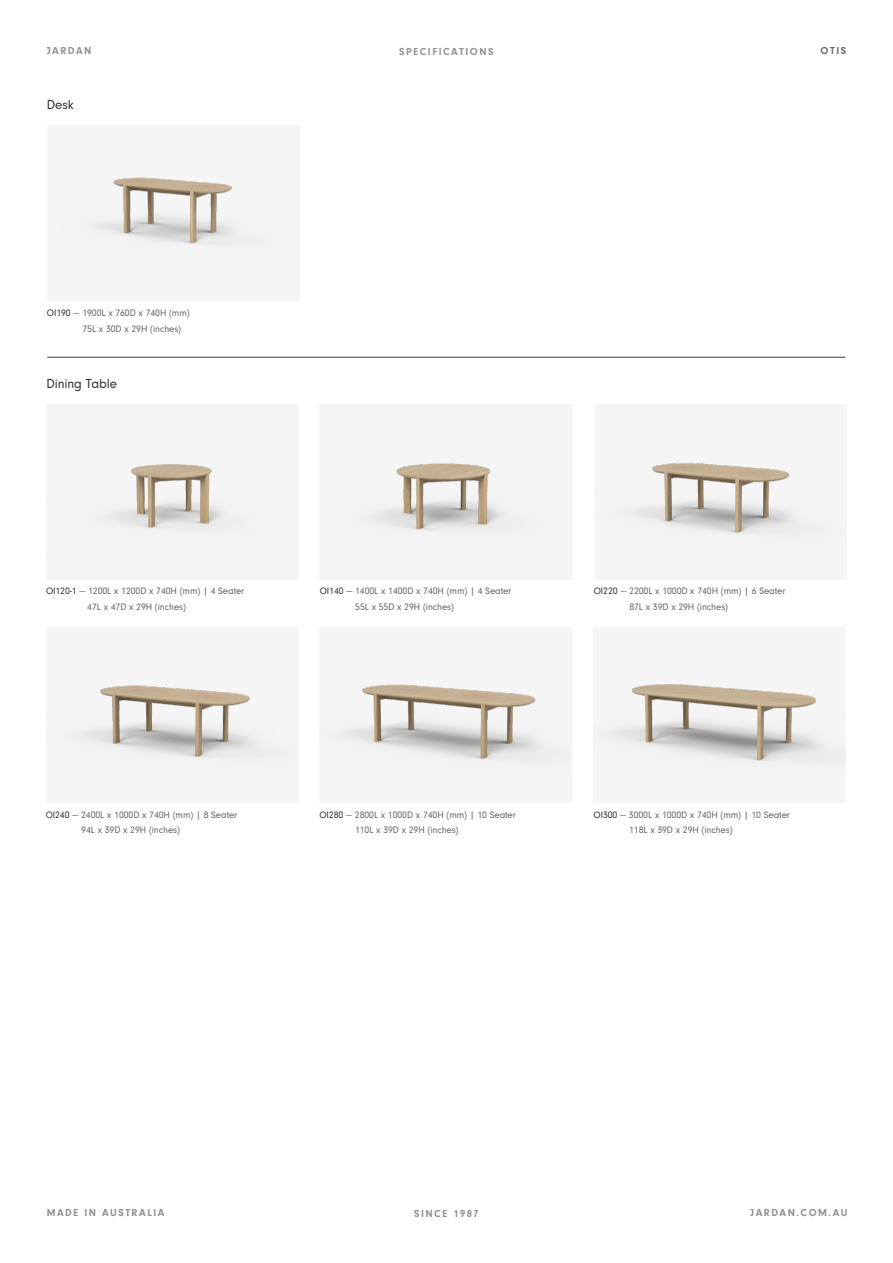
<style>
.page{position:relative;width:893px;height:1263px;background:#fff}
.page>*{position:absolute;margin:0;border:0;box-sizing:border-box;transform-origin:0 0}
.H2_-_32pt_Regular{font:13.5px "Neuzeit Gro";letter-spacing:-.01em;color:#333}
.t1{font:700 10.5px "Neuzeit Gro";letter-spacing:.14em;color:#8f9194}
.t2{font:700 10.5px "Neuzeit Gro";color:#6b6b6e}
.H2_-_32pt_Regular-2{font:9.75px "Neuzeit Gro";letter-spacing:-.01em;color:#666}
.s1{color:#333}
</style>
<div class="page">
<div style="left:47px;top:126px;width:252px;height:175px;background:#f5f5f5"></div>
<hr style="left:47px;top:357px;width:798px;height:1px;background:#333">
<div style="left:46px;top:404px;width:253px;height:176px;background:#f5f5f5"></div>
<div style="left:319px;top:404px;width:254px;height:175px;background:#f5f5f5"></div>
<div style="left:594px;top:404px;width:252px;height:175px;background:#f5f5f5"></div>
<div style="left:46px;top:627px;width:253px;height:176px;background:#f5f5f5"></div>
<div style="left:319px;top:627px;width:254px;height:175px;background:#f5f5f5"></div>
<div style="left:593px;top:627px;width:253px;height:175px;background:#f5f5f5"></div>
<img style="left:110px;top:464px;width:114px;height:64px">
<img style="left:374px;top:463px;width:130px;height:67px">
<img style="left:633px;top:463px;width:163px;height:70px">
<img style="left:82px;top:685px;width:174px;height:72px">
<img style="left:345px;top:684px;width:197px;height:75px">
<img style="left:614px;top:684px;width:209px;height:77px">
<img style="left:96px;top:177px;width:139px;height:67px">
<p class="t1" style="left:47px;top:44px;width:46px">JARDAN</p>
<p class="t1" style="left:399px;top:45px;width:96px">SPECIFICATIONS</p>
<p class="H2_-_32pt_Regular" style="left:47px;top:98px;width:28px">Desk</p>
<p class="t2" style="left:821px;top:44px;width:27px">OTIS</p>
<p class="H2_-_32pt_Regular-2" style="left:47px;top:307px;width:144px"><span class="s1">OI190</span> — 1900L x 760D x 740H (mm)</p>
<p class="H2_-_32pt_Regular-2" style="left:82px;top:323px;width:100px">75L x 30D x 29H (inches)</p>
<p class="H2_-_32pt_Regular" style="left:46px;top:376px;width:72px">Dining Table</p>
<p class="H2_-_32pt_Regular-2" style="left:46px;top:586px;width:200px"><span class="s1">OI120-1</span> — 1200L x 1200D x 740H (mm) | 4 Seater</p>
<p class="H2_-_32pt_Regular-2" style="left:87px;top:602px;width:100px">47L x 47D x 29H (inches)</p>
<p class="H2_-_32pt_Regular-2" style="left:320px;top:586px;width:193px"><span class="s1">OI140</span> — 1400L x 1400D x 740H (mm) | 4 Seater</p>
<p class="H2_-_32pt_Regular-2" style="left:355px;top:602px;width:100px">55L x 55D x 29H (inches)</p>
<p class="H2_-_32pt_Regular-2" style="left:594px;top:586px;width:193px"><span class="s1">OI220</span> — 2200L x 1000D x 740H (mm) | 6 Seater</p>
<p class="H2_-_32pt_Regular-2" style="left:629px;top:602px;width:100px">87L x 39D x 29H (inches)</p>
<p class="H2_-_32pt_Regular-2" style="left:46px;top:809px;width:193px"><span class="s1">OI240</span> — 2400L x 1000D x 740H (mm) | 8 Seater</p>
<p class="H2_-_32pt_Regular-2" style="left:81px;top:825px;width:100px">94L x 39D x 29H (inches)</p>
<p class="H2_-_32pt_Regular-2" style="left:319px;top:809px;width:198px"><span class="s1">OI280</span> — 2800L x 1000D x 740H (mm) | 10 Seater</p>
<p class="H2_-_32pt_Regular-2" style="left:355px;top:825px;width:105px">110L x 39D x 29H (inches)</p>
<p class="H2_-_32pt_Regular-2" style="left:593px;top:809px;width:198px"><span class="s1">OI300</span> — 3000L x 1000D x 740H (mm) | 10 Seater</p>
<p class="H2_-_32pt_Regular-2" style="left:629px;top:825px;width:105px">118L x 39D x 29H (inches)</p>
<p class="t1" style="left:47px;top:1207px;width:119px">MADE IN AUSTRALIA</p>
<p class="t1" style="left:414px;top:1208px;width:66px">SINCE 1987</p>
<p class="t1" style="left:750px;top:1207px;width:99px">JARDAN.COM.AU</p>
</div>
